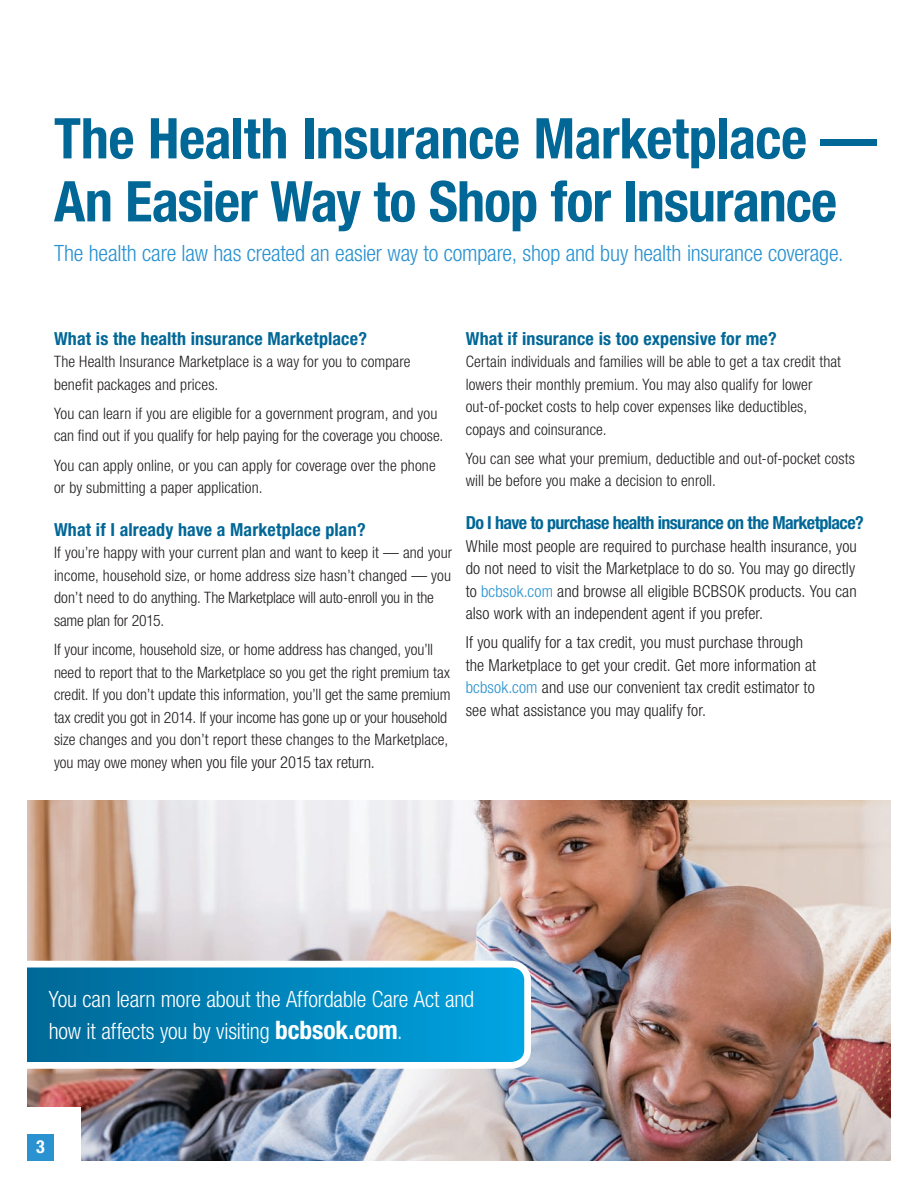
<style>
.page{position:relative;width:918px;height:1188px;background:#fff}
.page>*{position:absolute;margin:0;border:0;box-sizing:border-box;transform-origin:0 0}
.t1{font:700 condensed 56.25px "Helvetica Neue";letter-spacing:-.015em;color:#006797}
.t2{font:300 condensed 22.5px "Helvetica Neue";letter-spacing:-.01em;color:#2a92d0}
.t3{font:300 condensed 22.5px/31.5px "Helvetica Neue";letter-spacing:-.005em;color:#fff}
.t4{font:700 condensed 18px "Helvetica Neue";letter-spacing:.005em;color:#006797}
.t5{font:700 condensed 18px "Helvetica Neue";letter-spacing:-.03em;color:#006797}
.t6{font:700 condensed 18px "Helvetica Neue";color:#fff}
.t7{font:300 condensed 16.5px/22.5px "Helvetica Neue";letter-spacing:.005em;color:#231f20;text-align:justify}
.t8{font:300 condensed 15.75px/22.5px "Helvetica Neue";letter-spacing:.005em;color:#231f20}
.s1{font-size:15.75px}
.s2{color:#2a92d0}
.s3{font-weight:700;font-size:25.5px}
</style>
<div class="page">
<img style="left:27px;top:800px;width:864px;height:361px">
<svg style="left:27px;top:1094px;width:67px;height:67px"></svg>
<svg style="left:27px;top:957px;width:507px;height:115px;background:#2c96c2"></svg>
<p class="t1" style="left:54px;top:104px;width:824px">The Health Insurance Marketplace —</p>
<p class="t1" style="left:54px;top:167px;width:785px">An Easier Way to Shop for Insurance</p>
<p class="t2" style="left:54px;top:240px;width:791px">The health care law has created an easier way to compare, shop and buy health insurance coverage.</p>
<p class="t4" style="left:54px;top:327px;width:315px">What is the health insurance Marketplace?</p>
<p class="t8" style="left:54px;top:350px;width:358px">The Health Insurance Marketplace is a way for you to compare benefit packages and prices.</p>
<p class="t8" style="left:54px;top:402px;width:391px">You can learn if you are eligible for a government program, and you can find out if you qualify for help paying for the coverage you choose.</p>
<p class="t8" style="left:54px;top:454px;width:383px">You can apply online, or you can apply for coverage over the phone or by submitting a paper application.</p>
<p class="t4" style="left:54px;top:519px;width:313px">What if I already have a Marketplace plan?</p>
<p class="t8" style="left:54px;top:542px;width:400px">If you’re happy with your current plan and want to keep it — and your income, household size, or home address size hasn’t changed — you don’t need to do anything. The Marketplace will auto-enroll you in the same plan for 2015.</p>
<p class="t8" style="left:54px;top:638px;width:398px">If your income, household size, or home address has changed, you’ll need to report that to the Marketplace so you get the right premium tax credit. If you don’t update this information, you’ll get the same premium tax credit you got in 2014. If your income has gone up or your household size changes and you don’t report these changes to the Marketplace,</p>
<p class="t7" style="left:54px;top:751px;width:322px"><span class="s1">you may owe money</span> when you file your 2015 tax return.</p>
<p class="t4" style="left:466px;top:327px;width:313px">What if insurance is too expensive for me?</p>
<p class="t8" style="left:466px;top:350px;width:377px">Certain individuals and families will be able to get a tax credit that lowers their monthly premium. You may also qualify for lower out-of-pocket costs to help cover expenses like deductibles, copays and coinsurance.</p>
<p class="t8" style="left:466px;top:447px;width:391px">You can see what your premium, deductible and out-of-pocket costs will be before you make a decision to enroll.</p>
<p class="t5" style="left:466px;top:512px;width:400px">Do I have to purchase health insurance on the Marketplace?</p>
<p class="t7" style="left:466px;top:535px;width:393px">While most people are required to purchase health insurance, you do not need to visit the Marketplace to do so. You may go directly to <span class="s2">bcbsok.com</span> and browse all eligible BCBSOK products. You can also work with an independent agent if you prefer.</p>
<p class="t7" style="left:466px;top:631px;width:352px;text-align:left">If you qualify for a tax credit, you must purchase through the Marketplace to get your credit. Get more information at <span class="s2">bcbsok.com</span> and use our convenient tax credit estimator to see what assistance you may qualify for.</p>
<p class="t3" style="left:49px;top:983px;width:427px">You can learn more about the Affordable Care Act and how it affects you by visiting <span class="s3">bcbsok.com</span>.</p>
<p class="t6" style="left:36px;top:1136px;width:10px">3</p>
</div>
